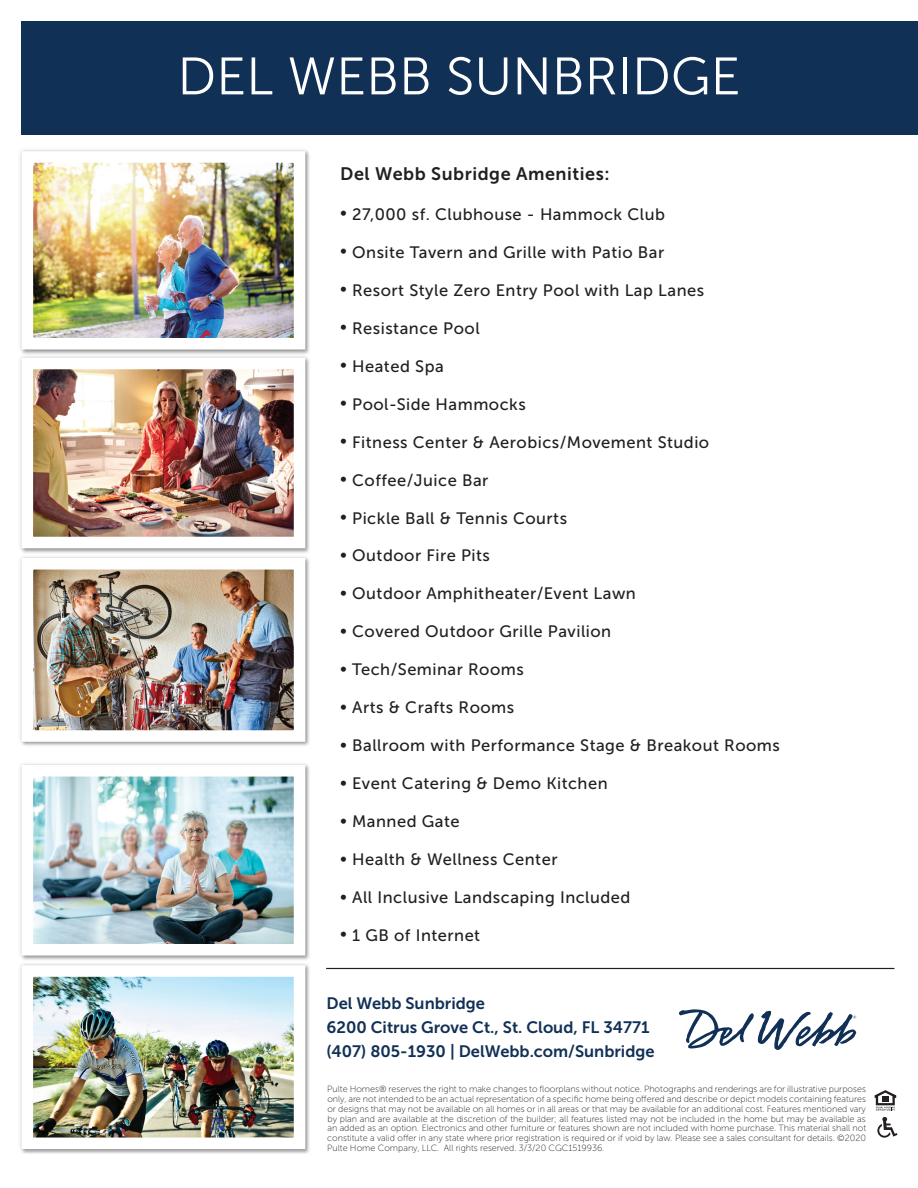
<style>
.page{position:relative;width:918px;height:1188px;background:#fff}
.page>*{position:absolute;margin:0;border:0;box-sizing:border-box;transform-origin:0 0}
.t1{font:52.5px "Museo Sans 300";color:#fff}
.t2{font:18px "Museo Sans 700";letter-spacing:.03em;color:#231f20}
.t3{font:16.5px "Museo Sans 500";letter-spacing:.03em;color:#231f20}
.t4{font:16.5px/24px "Museo Sans 700";color:#113056}
.t5{font:9px/9.8px "Museo Sans 100";color:#231f20;text-align:justify}
</style>
<div class="page">
<hr style="left:326px;top:968px;width:568px;height:1px;background:#231f20">
<svg style="left:875px;top:1090px;width:21px;height:21px"></svg>
<svg style="left:877px;top:1117px;width:20px;height:21px"></svg>
<svg style="left:679px;top:1009px;width:178px;height:41px"></svg>
<div style="left:22px;top:22px;width:896px;height:113px;background:#113056"></div>
<img style="left:20px;top:150px;width:290px;height:202px">
<img style="left:20px;top:557px;width:290px;height:189px">
<img style="left:20px;top:352px;width:290px;height:201px">
<img style="left:20px;top:964px;width:290px;height:190px">
<img style="left:20px;top:764px;width:290px;height:196px">
<h1 class="t1" style="left:177px;top:48px;width:565px">DEL WEBB SUNBRIDGE</h1>
<h2 class="t2" style="left:340px;top:164px;width:271px">Del Webb Subridge Amenities:</h2>
<h3 class="t3" style="left:340px;top:205px;width:326px">• 27,000 sf. Clubhouse - Hammock Club</h3>
<h3 class="t3" style="left:340px;top:243px;width:326px">• Onsite Tavern and Grille with Patio Bar</h3>
<h3 class="t3" style="left:340px;top:281px;width:366px">• Resort Style Zero Entry Pool with Lap Lanes</h3>
<h3 class="t3" style="left:340px;top:319px;width:141px">• Resistance Pool</h3>
<h3 class="t3" style="left:340px;top:357px;width:105px">• Heated Spa</h3>
<h3 class="t3" style="left:340px;top:395px;width:187px">• Pool-Side Hammocks</h3>
<h3 class="t3" style="left:340px;top:433px;width:371px">• Fitness Center &amp; Aerobics/Movement Studio</h3>
<h3 class="t3" style="left:340px;top:471px;width:150px">• Coffee/Juice Bar</h3>
<h3 class="t3" style="left:340px;top:509px;width:228px">• Pickle Ball &amp; Tennis Courts</h3>
<h3 class="t3" style="left:340px;top:547px;width:151px">• Outdoor Fire Pits</h3>
<h3 class="t3" style="left:340px;top:585px;width:297px">• Outdoor Amphitheater/Event Lawn</h3>
<h3 class="t3" style="left:340px;top:623px;width:273px">• Covered Outdoor Grille Pavilion</h3>
<h3 class="t3" style="left:340px;top:661px;width:185px">• Tech/Seminar Rooms</h3>
<h3 class="t3" style="left:340px;top:699px;width:176px">• Arts &amp; Crafts Rooms</h3>
<h3 class="t3" style="left:340px;top:737px;width:441px">• Ballroom with Performance Stage &amp; Breakout Rooms</h3>
<h3 class="t3" style="left:340px;top:774px;width:269px">• Event Catering &amp; Demo Kitchen</h3>
<h3 class="t3" style="left:340px;top:812px;width:121px">• Manned Gate</h3>
<h3 class="t3" style="left:340px;top:850px;width:219px">• Health &amp; Wellness Center</h3>
<h3 class="t3" style="left:340px;top:888px;width:292px">• All Inclusive Landscaping Included</h3>
<h3 class="t3" style="left:340px;top:926px;width:142px">• 1 GB of Internet</h3>
<h3 class="t4" style="left:326px;top:991px;width:330px">Del Webb Sunbridge<br>6200 Citrus Grove Ct., St. Cloud, FL 34771 (407) 805-1930 | DelWebb.com/Sunbridge</h3>
<p class="t5" style="left:327px;top:1084px;width:540px">Pulte Homes® reserves the right to make changes to floorplans without notice. Photographs and renderings are for illustrative purposes only, are not intended to be an actual representation of a specific home being offered and describe or depict models containing features or designs that may not be available on all homes or in all areas or that may be available for an additional cost. Features mentioned vary by plan and are available at the discretion of the builder; all features listed may not be included in the home but may be available as an added as an option. Electronics and other furniture or features shown are not included with home purchase. This material shall not constitute a valid offer in any state where prior registration is required or if void by law. Please see a sales consultant for details. ©2020<br>Pulte Home Company, LLC. All rights reserved. 3/3/20 CGC1519936.</p>
</div>
